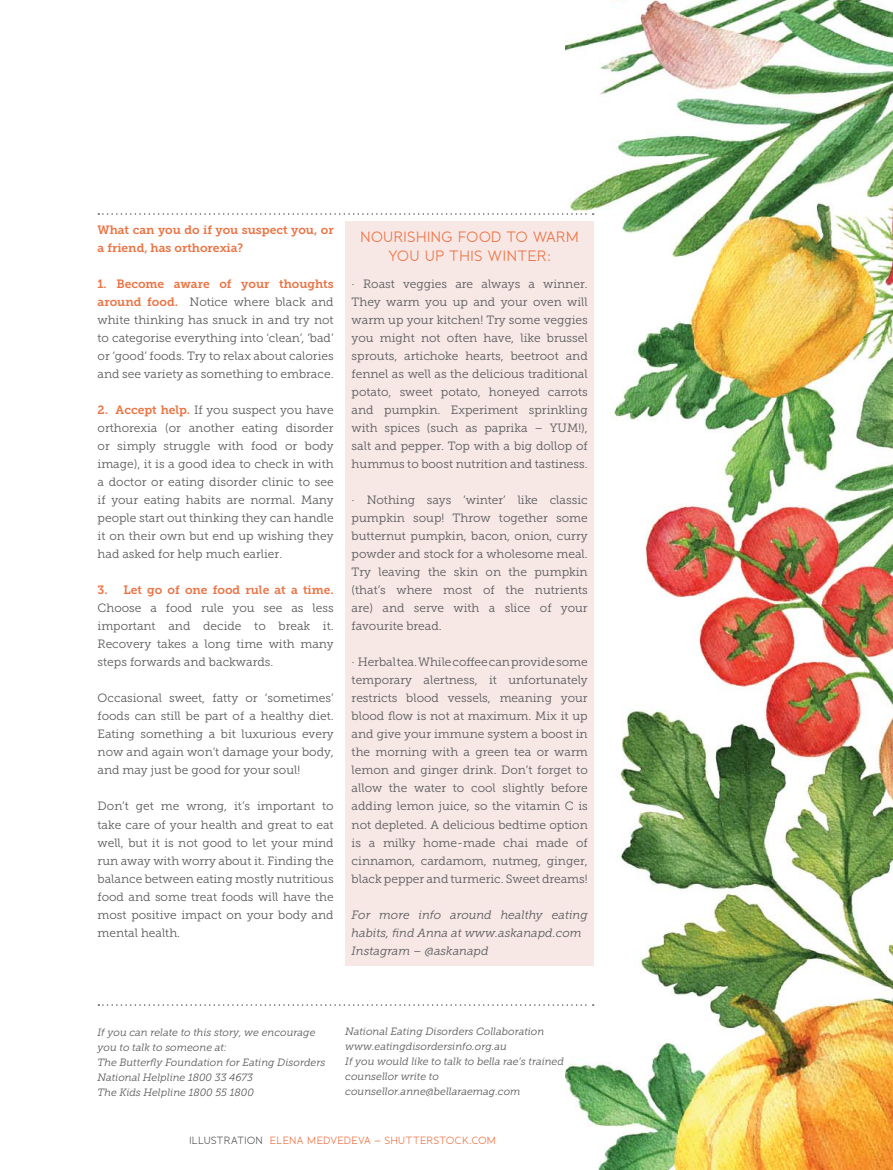
<style>
.page{position:relative;width:893px;height:1170px;background:#fff}
.page>*{position:absolute;margin:0;border:0;box-sizing:border-box;transform-origin:0 0}
.t1{font:15px/19.5px "Banda";letter-spacing:-.03em;color:#ec7344;text-align:center}
.t2{font:12px/18px "Museo Slab 300";color:#58595b;text-align:justify}
.t3{font:12px/18px "Museo Slab 700";color:#ec7344}
.t4{font:italic 12px/18px "Museo Slab 300";color:#58595b}
.t5{font:italic 10.5px/15px "Museo Slab 300";color:#58595b}
.t6{font:10.5px "Banda";letter-spacing:-.025em;color:#ec7344}
.s1{font-family:"Museo Slab 700";color:#ec7344}
.s2{color:#58595b}
</style>
<div class="page">
<img style="left:565px;top:0;width:328px;height:1169px">
<div style="left:345px;top:221px;width:248px;height:744px;background:#f7e8e6"></div>
<svg style="left:98px;top:1004px;width:496px;height:1px"></svg>
<svg style="left:98px;top:213px;width:496px;height:2px"></svg>
<p class="t3" style="left:98px;top:222px;width:238px">What can you do if you suspect you, or a friend, has orthorexia?</p>
<p class="t3" style="left:98px;top:276px;width:238px">1. Become aware of your thoughts</p>
<p class="t2" style="left:98px;top:294px;width:238px"><span class="s1">around food.</span> Notice where black and white thinking has snuck in and try not to categorise everything into ‘clean’, ‘bad’ or ‘good’ foods. Try to relax about calories and see variety as something to embrace.</p>
<p class="t2" style="left:98px;top:402px;width:238px"><span class="s1">2. Accept help.</span> If you suspect you have orthorexia (or another eating disorder or simply struggle with food or body image), it is a good idea to check in with a doctor or eating disorder clinic to see if your eating habits are normal. Many people start out thinking they can handle it on their own but end up wishing they had asked for help much earlier.</p>
<p class="t3" style="left:98px;top:582px;width:238px">3. Let go of one food rule at a time.</p>
<p class="t2" style="left:98px;top:600px;width:238px">Choose a food rule you see as less important and decide to break it.<br>Recovery takes a long time with many steps forwards and backwards.</p>
<p class="t2" style="left:98px;top:690px;width:238px">Occasional sweet, fatty or ‘sometimes’ foods can still be part of a healthy diet.<br>Eating something a bit luxurious every now and again won’t damage your body, and may just be good for your soul!</p>
<p class="t2" style="left:98px;top:798px;width:238px">Don’t get me wrong, it’s important to take care of your health and great to eat well, but it is not good to let your mind run away with worry about it. Finding the balance between eating mostly nutritious food and some treat foods will have the most positive impact on your body and mental health.</p>
<p class="t1" style="left:360px;top:229px;width:221px">NOURISHING FOOD TO WARM<br>YOU UP THIS WINTER:</p>
<p class="t2" style="left:352px;top:276px;width:238px">· Roast veggies are always a winner.<br>They warm you up and your oven will warm up your kitchen! Try some veggies you might not often have, like brussel sprouts, artichoke hearts, beetroot and fennel as well as the delicious traditional potato, sweet potato, honeyed carrots and pumpkin. Experiment sprinkling with spices (such as paprika – YUM!), salt and pepper. Top with a big dollop of hummus to boost nutrition and tastiness.</p>
<p class="t2" style="left:352px;top:492px;width:238px">· Nothing says ‘winter’ like classic pumpkin soup! Throw together some butternut pumpkin, bacon, onion, curry powder and stock for a wholesome meal.<br>Try leaving the skin on the pumpkin (that’s where most of the nutrients are) and serve with a slice of your favourite bread.</p>
<p class="t2" style="left:352px;top:654px;width:238px">· Herbal tea. While coffee can provide some temporary alertness, it unfortunately restricts blood vessels, meaning your blood flow is not at maximum. Mix it up and give your immune system a boost in the morning with a green tea or warm lemon and ginger drink. Don’t forget to allow the water to cool slightly before adding lemon juice, so the vitamin C is not depleted. A delicious bedtime option is a milky home-made chai made of cinnamon, cardamom, nutmeg, ginger, black pepper and turmeric. Sweet dreams!</p>
<p class="t4" style="left:352px;top:906px;width:238px">For more info around healthy eating habits, find Anna at www.askanapd.com<br>Instagram – @askanapd</p>
<p class="t5" style="left:98px;top:1026px;width:229px">If you can relate to this story, we encourage you to talk to someone at:<br>The Butterfly Foundation for Eating Disorders National Helpline 1800 33 4673<br>The Kids Helpline 1800 55 1800</p>
<p class="t5" style="left:345px;top:1025px;width:220px">National Eating Disorders Collaboration www.eatingdisordersinfo.org.au<br>If you would like to talk to bella rae’s trained counsellor write to counsellor.anne@bellaraemag.com</p>
<p class="t6" style="left:189px;top:1135px;width:309px"><span class="s2">ILLUSTRATION</span> ELENA MEDVEDEVA – SHUTTERSTOCK.COM</p>
</div>
